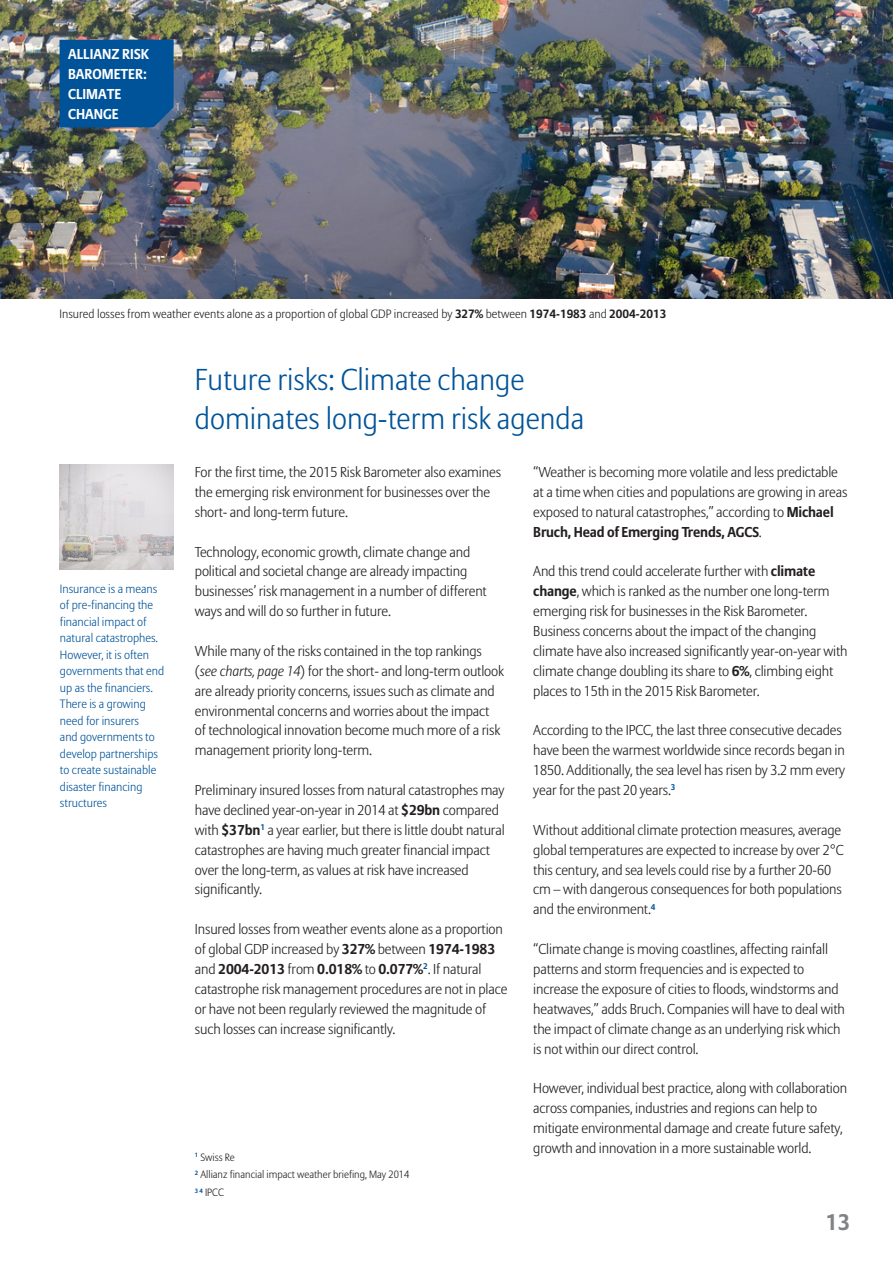
<style>
.page{position:relative;width:893px;height:1263px;background:#fff}
.page>*{position:absolute;margin:0;border:0;box-sizing:border-box;transform-origin:0 0}
.Secondary_headline{font:300 30px/39px "Allianz Sans";color:#015399}
.t1{font:700 22.5px "Allianz Sans";color:#808285}
.Body_text{font:300 14.25px/19.8px "Allianz Sans";letter-spacing:-.01em;color:#231f20}
.t2{font:700 14.25px/19.8px "Allianz Sans";color:#fff}
.Margin_text{font:300 12px/16.5px "Allianz Sans";color:#015399}
.Body_text-2{font:300 12px "Allianz Sans";color:#231f20}
.Body_text-3{font:300 10.5px "Allianz Sans";color:#231f20}
.s1{font-weight:700}
.s2{font-style:italic}
</style>
<div class="page">
<img style="left:0;top:0;width:893px;height:298px">
<div style="left:60px;top:40px;width:114px;height:87px;background:#015399"></div>
<img style="left:60px;top:465px;width:114px;height:105px">
<p class="t2" style="left:68px;top:44px;width:82px">ALLIANZ RISK<br>BAROMETER:</p>
<p class="t2" style="left:68px;top:84px;width:55px">CLIMATE<br>CHANGE</p>
<p class="Body_text-2" style="left:60px;top:307px;width:608px">Insured losses from weather events alone as a proportion of global GDP increased by <span class="s1">327%</span> between <span class="s1">1974-1983</span> and <span class="s1">2004-2013</span></p>
<p class="Margin_text" style="left:60px;top:580px;width:106px">Insurance is a means of pre-financing the financial impact of natural catastrophes.<br>However, it is often governments that end up as the financiers.<br>There is a growing need for insurers<br>and governments to develop partnerships to create sustainable disaster financing structures</p>
<p class="Secondary_headline" style="left:195px;top:359px;width:391px">Future risks: Climate change dominates long-term risk agenda</p>
<p class="Body_text" style="left:195px;top:462px;width:308px">For the first time, the 2015 Risk Barometer also examines the emerging risk environment for businesses over the short- and long-term future.</p>
<p class="Body_text" style="left:195px;top:541px;width:293px">Technology, economic growth, climate change and political and societal change are already impacting businesses’ risk management in a number of different ways and will do so further in future.</p>
<p class="Body_text" style="left:195px;top:641px;width:311px">While many of the risks contained in the top rankings (<span class="s2">see charts, page 14</span>) for the short- and long-term outlook are already priority concerns, issues such as climate and environmental concerns and worries about the impact<br>of technological innovation become much more of a risk management priority long-term.</p>
<p class="Body_text" style="left:195px;top:780px;width:311px">Preliminary insured losses from natural catastrophes may have declined year-on-year in 2014 at <span class="s1">$29bn</span> compared with <span class="s1">$37bn</span><sup>1</sup> a year earlier, but there is little doubt natural catastrophes are having much greater financial impact over the long-term, as values at risk have increased significantly.</p>
<p class="Body_text" style="left:195px;top:919px;width:314px">Insured losses from weather events alone as a proportion of global GDP increased by <span class="s1">327%</span> between <span class="s1">1974-1983 </span>and <span class="s1">2004-2013</span> from <span class="s1">0.018%</span> to <span class="s1">0.077%</span><sup>2</sup>. If natural catastrophe risk management procedures are not in place or have not been regularly reviewed the magnitude of such losses can increase significantly.</p>
<p class="Body_text-3" style="left:195px;top:1150px;width:42px"><sup>1</sup> Swiss Re</p>
<p class="Body_text-3" style="left:195px;top:1168px;width:216px"><sup>2</sup> Allianz financial impact weather briefing, May 2014</p>
<p class="Body_text-3" style="left:195px;top:1186px;width:31px"><sup>3</sup> <sup>4</sup> IPCC</p>
<p class="Body_text" style="left:533px;top:462px;width:316px">“Weather is becoming more volatile and less predictable at a time when cities and populations are growing in areas exposed to natural catastrophes,” according to <span class="s1">Michael Bruch, Head of Emerging Trends, AGCS</span>.</p>
<p class="Body_text" style="left:533px;top:561px;width:316px">And this trend could accelerate further with <span class="s1">climate change</span>, which is ranked as the number one long-term emerging risk for businesses in the Risk Barometer.<br>Business concerns about the impact of the changing climate have also increased significantly year-on-year with climate change doubling its share to <span class="s1">6%</span>, climbing eight places to 15th in the 2015 Risk Barometer.</p>
<p class="Body_text" style="left:533px;top:720px;width:313px">According to the IPCC, the last three consecutive decades have been the warmest worldwide since records began in 1850. Additionally, the sea level has risen by 3.2 mm every year for the past 20 years.<sup>3</sup></p>
<p class="Body_text" style="left:533px;top:820px;width:312px">Without additional climate protection measures, average global temperatures are expected to increase by over 2°C this century, and sea levels could rise by a further 20-60 cm – with dangerous consequences for both populations and the environment.<sup>4</sup></p>
<p class="Body_text" style="left:533px;top:939px;width:313px">“Climate change is moving coastlines, affecting rainfall patterns and storm frequencies and is expected to increase the exposure of cities to floods, windstorms and heatwaves,” adds Bruch. Companies will have to deal with the impact of climate change as an underlying risk which is not within our direct control.</p>
<p class="Body_text" style="left:533px;top:1078px;width:315px">However, individual best practice, along with collaboration across companies, industries and regions can help to mitigate environmental damage and create future safety, growth and innovation in a more sustainable world.</p>
<h2 class="t1" style="left:825px;top:1208px;width:26px">13</h2>
</div>
